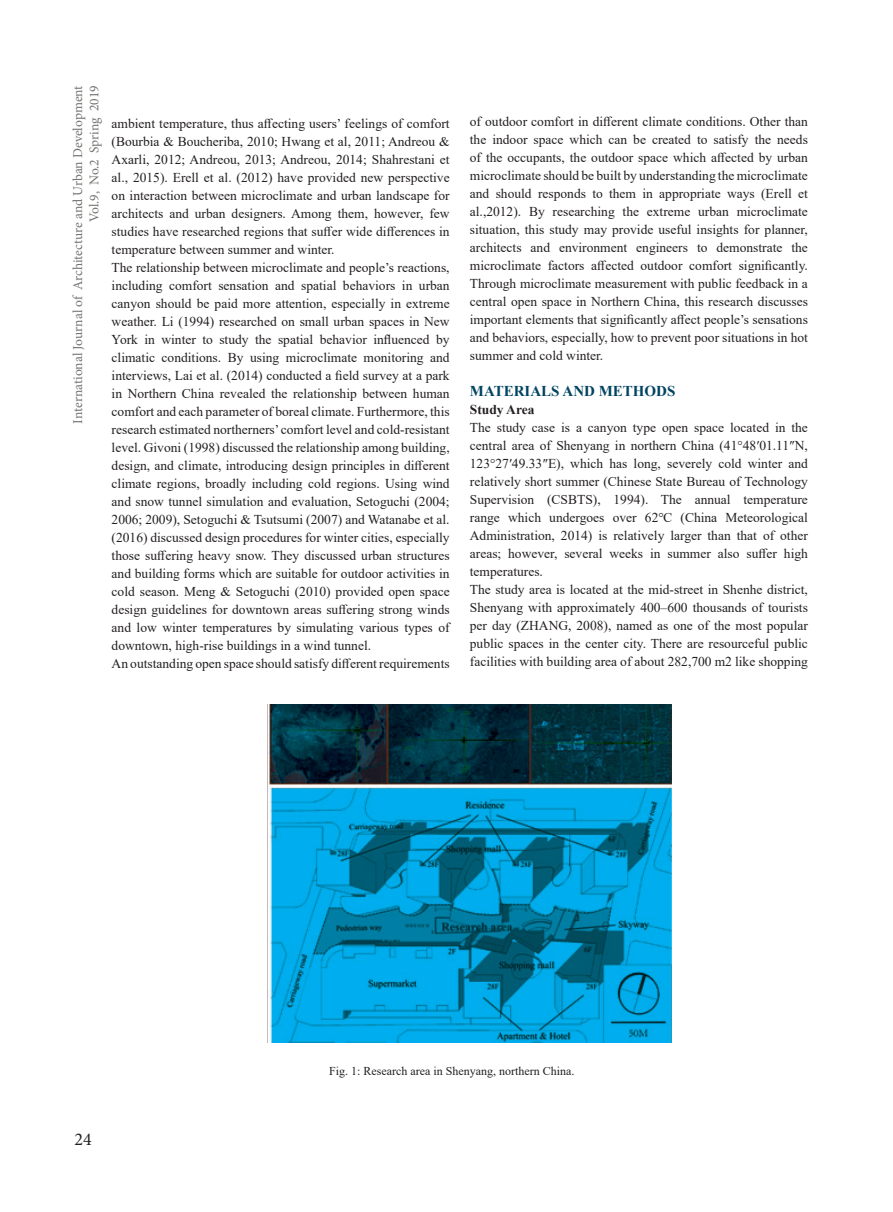
<style>
.page{position:relative;width:893px;height:1212px;background:#fff}
.page>*{position:absolute;margin:0;border:0;box-sizing:border-box;transform-origin:0 0}
.t1{font:18px "Minion Pro";color:#231f20}
.t2{font:700 15px "Times New Roman";color:#004462}
.t3{font:13.5px/18px "Times New Roman";color:#231f20}
.t4{font:13.5px/16.2px "Minion Pro";letter-spacing:-.005em;color:#737370;text-align:right}
.t5{font:700 13.5px "Times New Roman";color:#231f20}
.t6{font:12px "Times New Roman";color:#231f20}
</style>
<div class="page">
<img style="left:268px;top:705px;width:404px;height:338px">
<p class="t4" style="left:70px;top:423px;width:339px;rotate:-90deg">International Journal of Architecture and Urban Development<br>Vol.9, No.2 Spring 2019</p>
<p class="t3" style="left:112px;top:114px;width:340px">ambient temperature, thus affecting users’ feelings of comfort (Bourbia &amp; Boucheriba, 2010; Hwang et al, 2011; Andreou &amp; Axarli, 2012; Andreou, 2013; Andreou, 2014; Shahrestani et al., 2015). Erell et al. (2012) have provided new perspective on interaction between microclimate and urban landscape for architects and urban designers. Among them, however, few studies have researched regions that suffer wide differences in temperature between summer and winter.<br>The relationship between microclimate and people’s reactions, including comfort sensation and spatial behaviors in urban canyon should be paid more attention, especially in extreme weather. Li (1994) researched on small urban spaces in New York in winter to study the spatial behavior influenced by climatic conditions. By using microclimate monitoring and interviews, Lai et al. (2014) conducted a field survey at a park in Northern China revealed the relationship between human comfort and each parameter of boreal climate. Furthermore, this research estimated northerners’ comfort level and cold-resistant level. Givoni (1998) discussed the relationship among building, design, and climate, introducing design principles in different climate regions, broadly including cold regions. Using wind and snow tunnel simulation and evaluation, Setoguchi (2004; 2006; 2009), Setoguchi &amp; Tsutsumi (2007) and Watanabe et al. (2016) discussed design procedures for winter cities, especially those suffering heavy snow. They discussed urban structures and building forms which are suitable for outdoor activities in cold season. Meng &amp; Setoguchi (2010) provided open space design guidelines for downtown areas suffering strong winds and low winter temperatures by simulating various types of downtown, high-rise buildings in a wind tunnel.<br>An outstanding open space should satisfy different requirements</p>
<p class="t3" style="left:470px;top:112px;width:340px;text-align:justify">of outdoor comfort in different climate conditions. Other than the indoor space which can be created to satisfy the needs of the occupants, the outdoor space which affected by urban microclimate should be built by understanding the microclimate and should responds to them in appropriate ways (Erell et al.,2012). By researching the extreme urban microclimate situation, this study may provide useful insights for planner, architects and environment engineers to demonstrate the microclimate factors affected outdoor comfort significantly.<br>Through microclimate measurement with public feedback in a central open space in Northern China, this research discusses important elements that significantly affect people’s sensations and behaviors, especially, how to prevent poor situations in hot summer and cold winter.</p>
<p class="t2" style="left:470px;top:380px;width:207px">MATERIALS AND METHODS</p>
<p class="t5" style="left:470px;top:400px;width:66px">Study Area</p>
<p class="t3" style="left:470px;top:418px;width:340px">The study case is a canyon type open space located in the central area of Shenyang in northern China (41°48′01.11″N, 123°27′49.33″E), which has long, severely cold winter and relatively short summer (Chinese State Bureau of Technology Supervision (CSBTS), 1994). The annual temperature range which undergoes over 62℃ (China Meteorological Administration, 2014) is relatively larger than that of other areas; however, several weeks in summer also suffer high temperatures.<br>The study area is located at the mid-street in Shenhe district, Shenyang with approximately 400–600 thousands of tourists per day (ZHANG, 2008), named as one of the most popular public spaces in the center city. There are resourceful public facilities with building area of about 282,700 m2 like shopping</p>
<h1 class="t1" style="left:74px;top:1127px;width:19px">24</h1>
<p class="t6" style="left:329px;top:1062px;width:247px">Fig. 1: Research area in Shenyang, northern China.</p>
</div>
